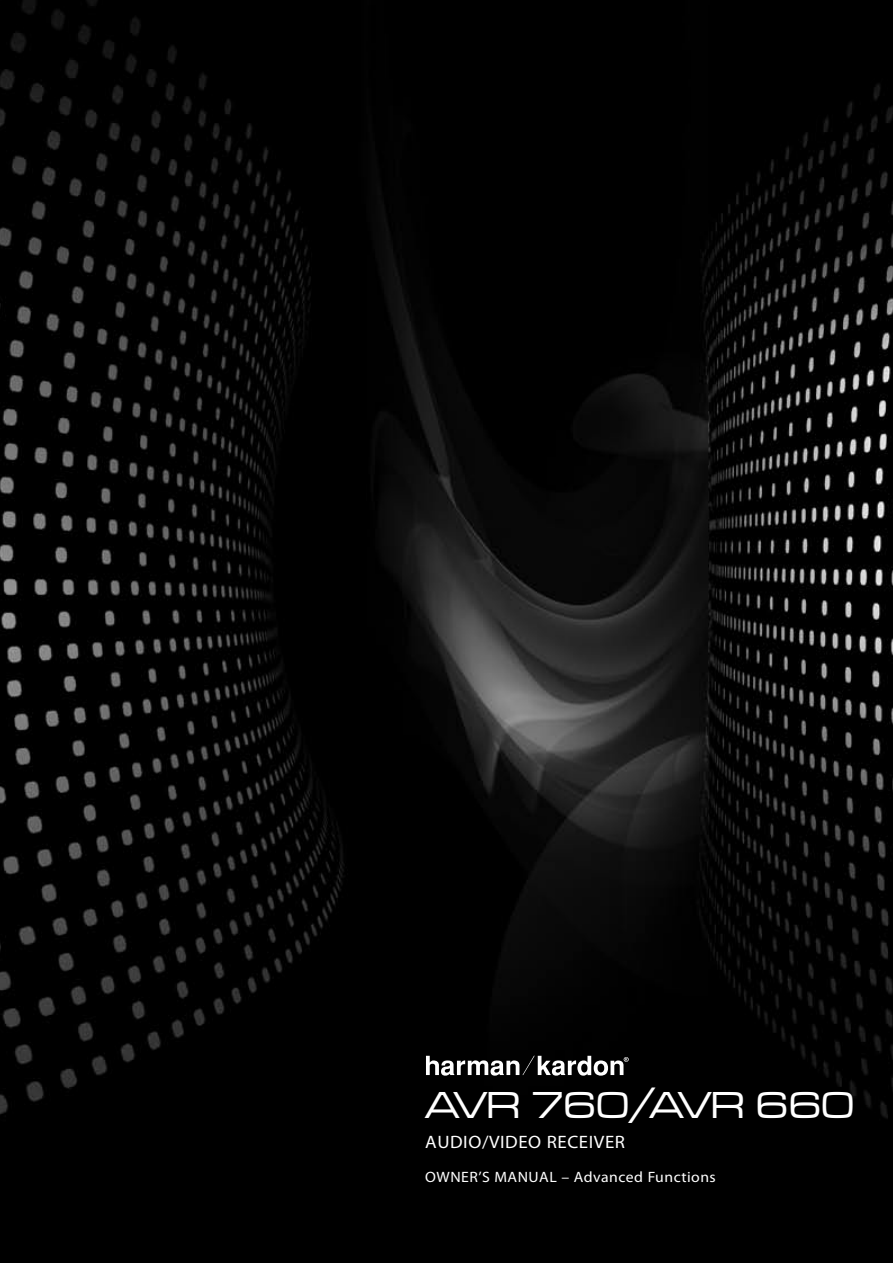
<style>
.page{position:relative;width:893px;height:1263px;background:#fff}
.page>*{position:absolute;margin:0;border:0;box-sizing:border-box;transform-origin:0 0}
.t1{font:39px "Microgramma D Medi Exte";letter-spacing:-.01em;color:#fff}
.t2{font:18px "Myriad Pro";letter-spacing:.03em;color:#fff;scale:1.05 1}
.t3{font:15px "Myriad Pro";letter-spacing:.03em;color:#fff;scale:1.05 1}
</style>
<div class="page">
<img style="left:0;top:0;width:893px;height:1263px">
<svg style="left:426px;top:1056px;width:203px;height:20px"></svg>
<h1 class="t1" style="left:425px;top:1081px;width:430px">AVR 760/AVR 660</h1>
<p class="t2" style="left:425px;top:1131px;width:192px">AUDIO/VIDEO RECEIVER</p>
<p class="t3" style="left:425px;top:1168px;width:278px">OWNER’S MANUAL – Advanced Functions</p>
</div>
